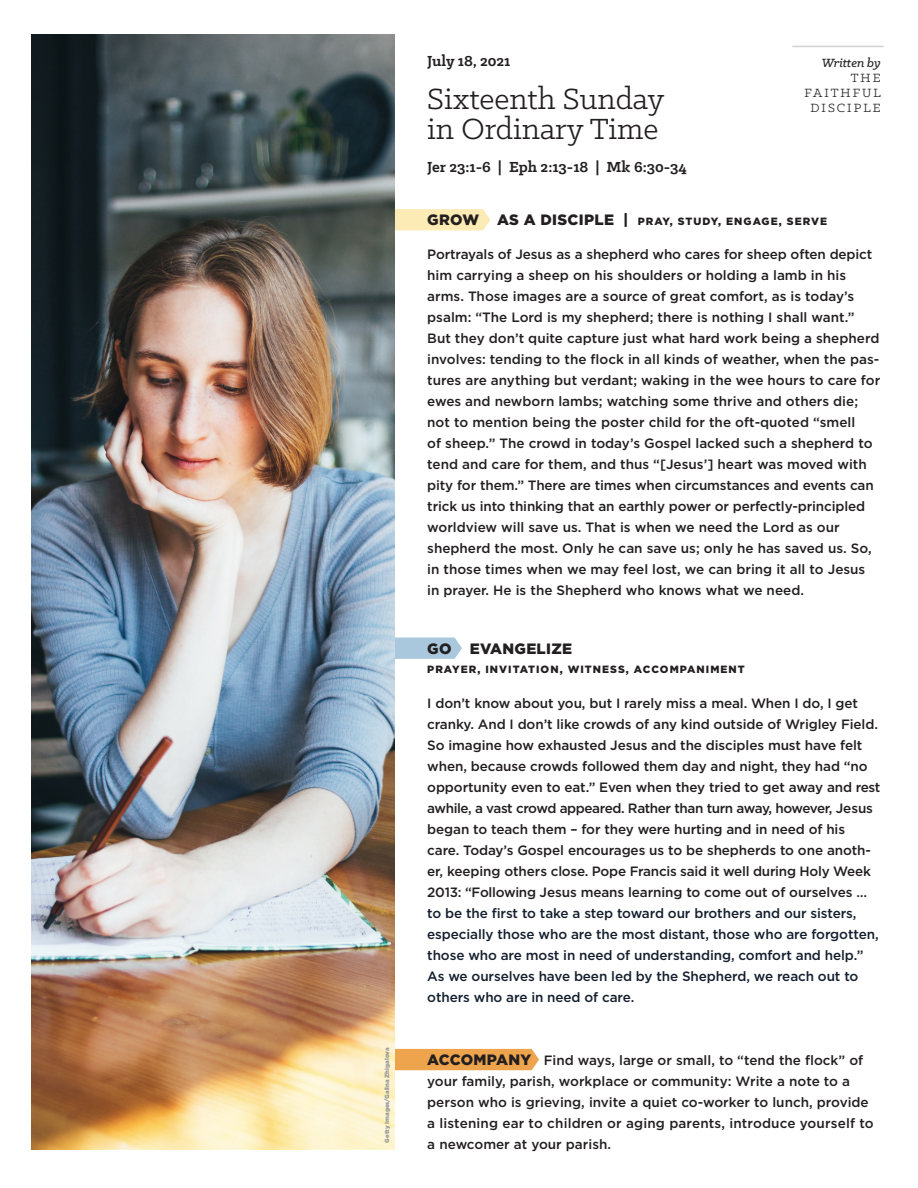
<style>
.page{position:relative;width:918px;height:1188px;background:#fff}
.page>*{position:absolute;margin:0;border:0;box-sizing:border-box;transform-origin:0 0}
.Week_name{font:33px/30px "Klinic Slab";color:#231f20}
.Reading{font:700 16.5px "Klinic Slab";color:#231f20}
.Date{font:700 16.5px "Klinic Slab";color:#231f20}
.t1{font:900 15px "Gotham";letter-spacing:.02em;color:#231f20}
.Gotham_Medium_Body_c{font:500 13.5px/21px "Gotham";letter-spacing:-.01em;color:#231f20}
.Gotham_Medium_Body_c-2{font:13.5px/15px "Klinic Slab";letter-spacing:.15em;color:#231f20;text-align:right}
.Gotham_Medium_Body_c-3{font:italic 500 13.5px "Klinic Slab";color:#231f20}
.t2{font:900 10.5px "Gotham";letter-spacing:.1em;color:#231f20}
.Gotham_Medium_Body_c-4{font:900 6px "Gotham";color:#939598}
.s1{font-size:15px}
.s2{color:#151f2e}
.s3{font-weight:900;font-size:15px}
</style>
<div class="page">
<div style="left:394px;top:209px;width:96px;height:21px;background:#fcebb5"></div>
<div style="left:394px;top:1049px;width:145px;height:21px;background:#eea44d"></div>
<svg style="left:394px;top:638px;width:68px;height:21px"></svg>
<img style="left:31px;top:35px;width:363px;height:1114px">
<hr style="left:792px;top:46px;width:92px;height:1px;background:#d1d2d4">
<p class="Gotham_Medium_Body_c-4" style="left:383px;top:1143px;width:97px;rotate:-90deg">Getty Images/Galina Zhigalova</p>
<p class="Date" style="left:427px;top:50px;width:85px">July 18, 2021</p>
<p class="Week_name" style="left:427px;top:83px;width:239px">Sixteenth Sunday in Ordinary Time</p>
<p class="Reading" style="left:427px;top:156px;width:261px">Jer 23:1-6 | Eph 2:13-18 | Mk 6:30-34</p>
<p class="t2" style="left:427px;top:214px;width:401px"><span class="s1">GROW AS A DISCIPLE |</span> PRAY, STUDY, ENGAGE, SERVE</p>
<p class="Gotham_Medium_Body_c" style="left:427px;top:244px;width:455px">Portrayals of Jesus as a shepherd who cares for sheep often depict him carrying a sheep on his shoulders or holding a lamb in his arms. Those images are a source of great comfort, as is today’s psalm: “The Lord is my shepherd; there is nothing I shall want.” But they don’t quite capture just what hard work being a shepherd involves: tending to the flock in all kinds of weather, when the pas&shy;tures are anything but verdant; waking in the wee hours to care for ewes and newborn lambs; watching some thrive and others die; not to mention being the poster child for the oft-quoted “smell<br>of sheep.” The crowd in today’s Gospel lacked such a shepherd to tend and care for them, and thus “[Jesus’] heart was moved with pity for them.” There are times when circumstances and events can trick us into thinking that an earthly power or perfectly-principled worldview will save us. That is when we need the Lord as our shepherd the most. Only he can save us; only he has saved us. So, in those times when we may feel lost, we can bring it all to Jesus in prayer. He is the Shepherd who knows what we need.</p>
<p class="Gotham_Medium_Body_c-3" style="left:822px;top:54px;width:60px">Written by</p>
<p class="Gotham_Medium_Body_c-2" style="left:804px;top:70px;width:78px">THE<br>FAITHFUL<br>DISCIPLE</p>
<p class="t1" style="left:427px;top:638px;width:146px">GO EVANGELIZE</p>
<p class="t2" style="left:427px;top:662px;width:319px">PRAYER, INVITATION, WITNESS, ACCOMPANIMENT</p>
<p class="Gotham_Medium_Body_c" style="left:427px;top:692px;width:455px">I don’t know about you, but I rarely miss a meal. When I do, I get cranky. And I don’t like crowds of any kind outside of Wrigley Field.<br>So imagine how exhausted Jesus and the disciples must have felt when, because crowds followed them day and night, they had “no opportunity even to eat.” Even when they tried to get away and rest awhile, a vast crowd appeared. Rather than turn away, however, Jesus began to teach them – for they were hurting and in need of his care. Today’s Gospel encourages us to be shepherds to one anoth&shy;er, keeping others close. Pope Francis said it well during Holy Week 2013: “Following Jesus means learning to come out of ourselves … <span class="s2">to be the first to take a step toward our brothers and our sisters, especially those who are the most distant, those who are forgotten, those who are most in need of understanding, comfort and help.” As we ourselves have been led by the Shepherd, we reach out to others who are in need of care.</span></p>
<p class="Gotham_Medium_Body_c" style="left:427px;top:1049px;width:448px"><span class="s3">ACCOMPANY</span> Find ways, large or small, to “tend the flock” of your family, parish, workplace or community: Write a note to a person who is grieving, invite a quiet co-worker to lunch, provide a listening ear to children or aging parents, introduce yourself to a newcomer at your parish.</p>
</div>
